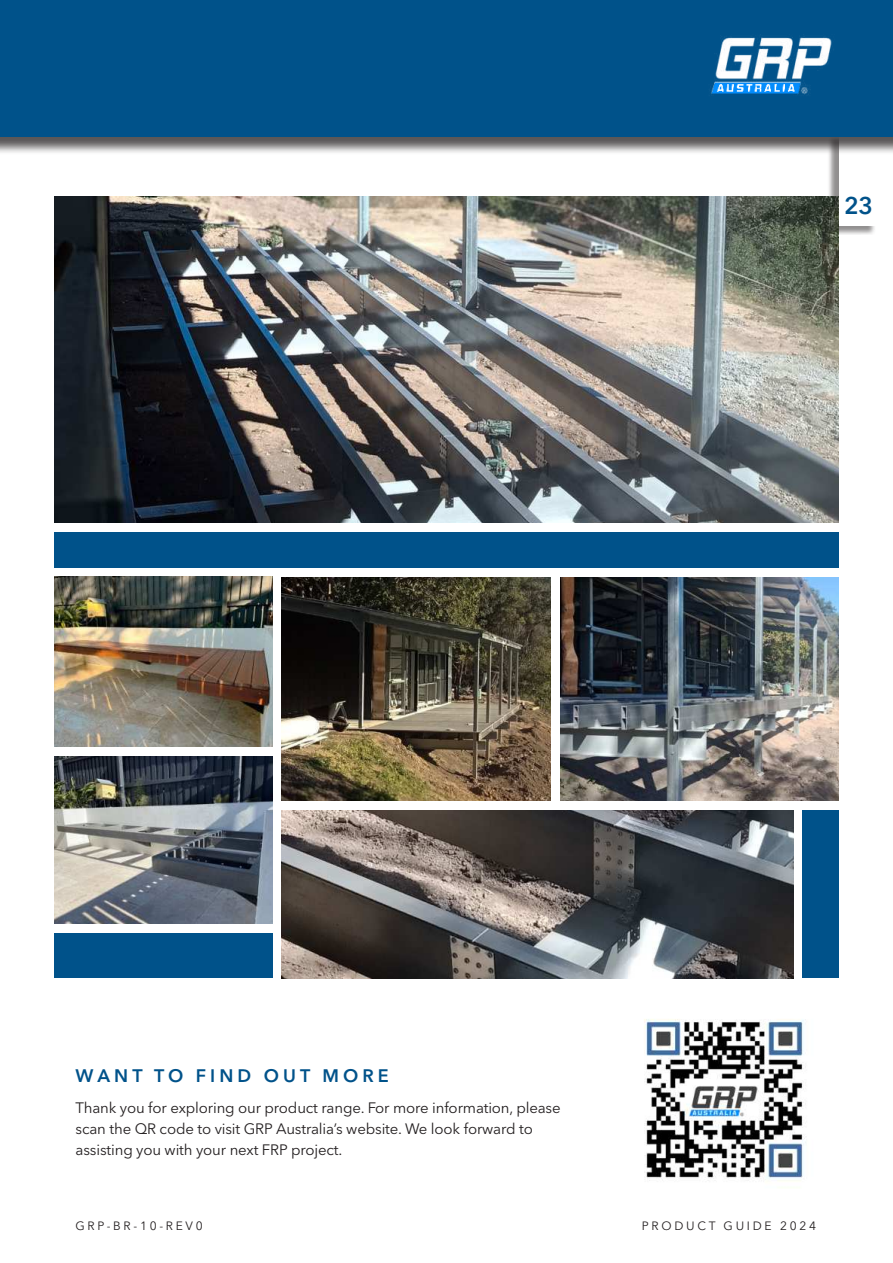
<style>
.page{position:relative;width:893px;height:1263px;background:#fff}
.page>*{position:absolute;margin:0;border:0;box-sizing:border-box;transform-origin:0 0}
.t1{font:600 24px "Avenir Next LT Pro";color:#00528a}
.t2{font:600 18px "Avenir Next LT Pro";letter-spacing:.225em;color:#00528a}
.t3{font:15px/21px "Avenir Next LT Pro";letter-spacing:-.01em;color:#231f20}
.t4{font:12px "Avenir Next LT Pro";letter-spacing:.225em;color:#231f20}
</style>
<div class="page">
<div style="left:827px;top:135px;width:49px;height:100px;background:#231f20;opacity:.5"></div>
<div style="left:839px;top:135px;width:39px;height:91px;background:#fff"></div>
<div style="left:0;top:2px;width:893px;height:153px;background:#231f20;opacity:.75"></div>
<div style="left:0;top:0;width:893px;height:136px;background:#00528a"></div>
<img style="left:54px;top:197px;width:785px;height:326px">
<img style="left:54px;top:577px;width:218px;height:169px">
<img style="left:54px;top:756px;width:218px;height:167px">
<img style="left:281px;top:810px;width:512px;height:168px">
<img style="left:281px;top:578px;width:270px;height:223px">
<img style="left:560px;top:578px;width:279px;height:223px">
<div style="left:54px;top:933px;width:218px;height:45px;background:#00528a"></div>
<div style="left:803px;top:810px;width:36px;height:168px;background:#00528a"></div>
<div style="left:54px;top:532px;width:785px;height:36px;background:#00528a"></div>
<img style="left:711px;top:34px;width:121px;height:61px">
<img style="left:644px;top:1019px;width:162px;height:162px">
<h1 class="t1" style="left:844px;top:196px;width:31px">23</h1>
<p class="t2" style="left:76px;top:1068px;width:315px">WANT TO FIND OUT MORE</p>
<p class="t3" style="left:76px;top:1099px;width:487px">Thank you for exploring our product range. For more information, please scan the QR code to visit GRP Australia’s website. We look forward to assisting you with your next FRP project.</p>
<p class="t4" style="left:76px;top:1218px;width:129px">GRP-BR-10-REV0</p>
<p class="t4" style="left:642px;top:1218px;width:175px">PRODUCT GUIDE 2024</p>
</div>
